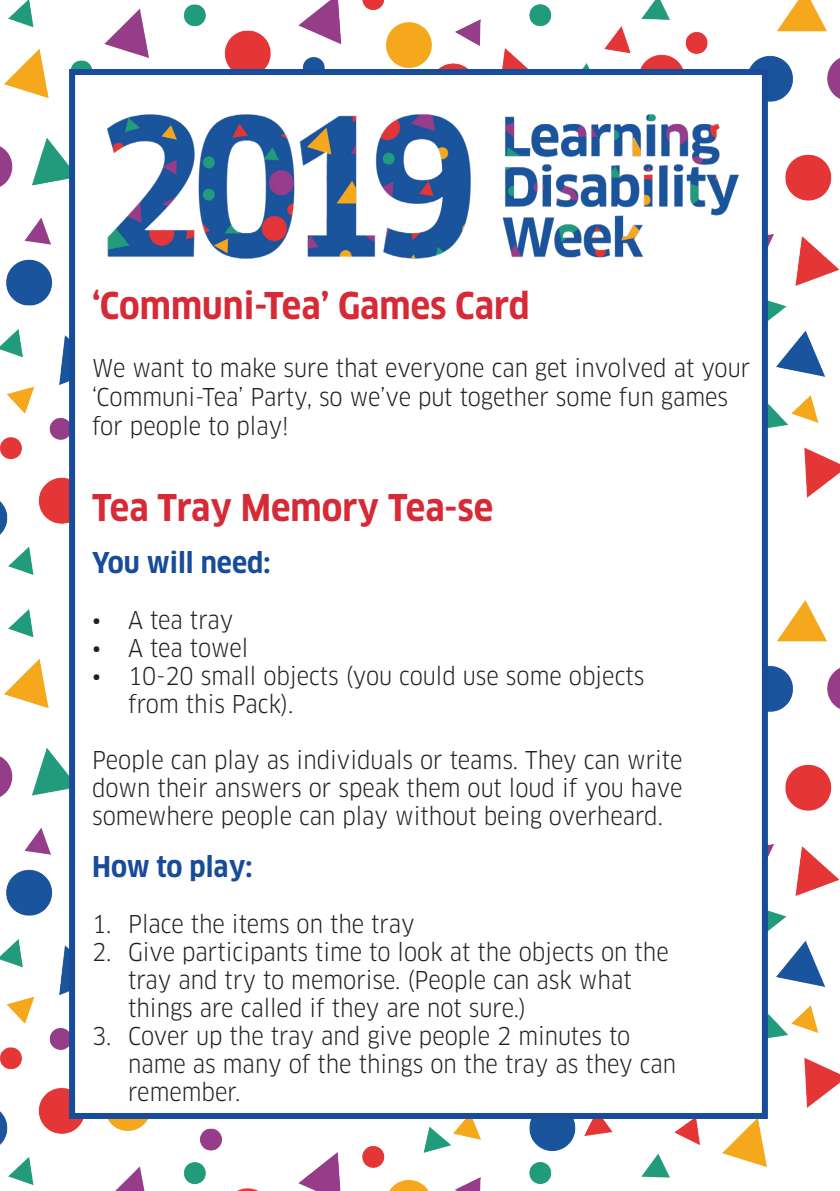
<style>
.page{position:relative;width:840px;height:1191px;background:#fff}
.page>*{position:absolute;margin:0;border:0;box-sizing:border-box;transform-origin:0 0}
.t1{font:700 36px "Clan OT Narr";color:#d62a36}
.t2{font:700 28px "Clan OT Narr";color:#184c99}
.t3{font:24px/28px "Clan OT Narr";color:#231f20}
</style>
<div class="page">
<img style="left:0;top:0;width:839px;height:1191px">
<div style="left:72px;top:72px;width:692px;height:1044px;background:#fff"></div>
<div style="left:69px;top:69px;width:698px;height:1050px;border:6px solid #184c99"></div>
<img style="left:75px;top:75px;width:695px;height:221px">
<p class="t1" style="left:92px;top:285px;width:439px">‘Communi-Tea’ Games Card</p>
<p class="t3" style="left:92px;top:354px;width:659px;line-height:28.8px">We want to make sure that everyone can get involved at your ‘Communi-Tea’ Party, so we’ve put together some fun games for people to play!</p>
<p class="t1" style="left:92px;top:487px;width:402px">Tea Tray Memory Tea-se</p>
<p class="t2" style="left:92px;top:546px;width:180px">You will need:</p>
<p class="t3" style="left:92px;top:606px;width:143px">• A tea tray</p>
<p class="t3" style="left:92px;top:634px;width:158px">• A tea towel</p>
<p class="t3" style="left:128px;top:662px;width:517px;text-indent:-36px">• 10-20 small objects (you could use some objects from this Pack).</p>
<p class="t3" style="left:92px;top:746px;width:591px;text-align:justify">People can play as individuals or teams. They can write down their answers or speak them out loud if you have somewhere people can play without being overheard.</p>
<p class="t2" style="left:92px;top:850px;width:162px">How to play:</p>
<p class="t3" style="left:92px;top:910px;width:324px">1. Place the items on the tray</p>
<p class="t3" style="left:128px;top:938px;width:542px;text-indent:-36px">2. Give participants time to look at the objects on the tray and try to memorise. (People can ask what things are called if they are not sure.)</p>
<p class="t3" style="left:128px;top:1022px;width:549px;text-indent:-36px">3. Cover up the tray and give people 2 minutes to name as many of the things on the tray as they can remember.</p>
</div>
